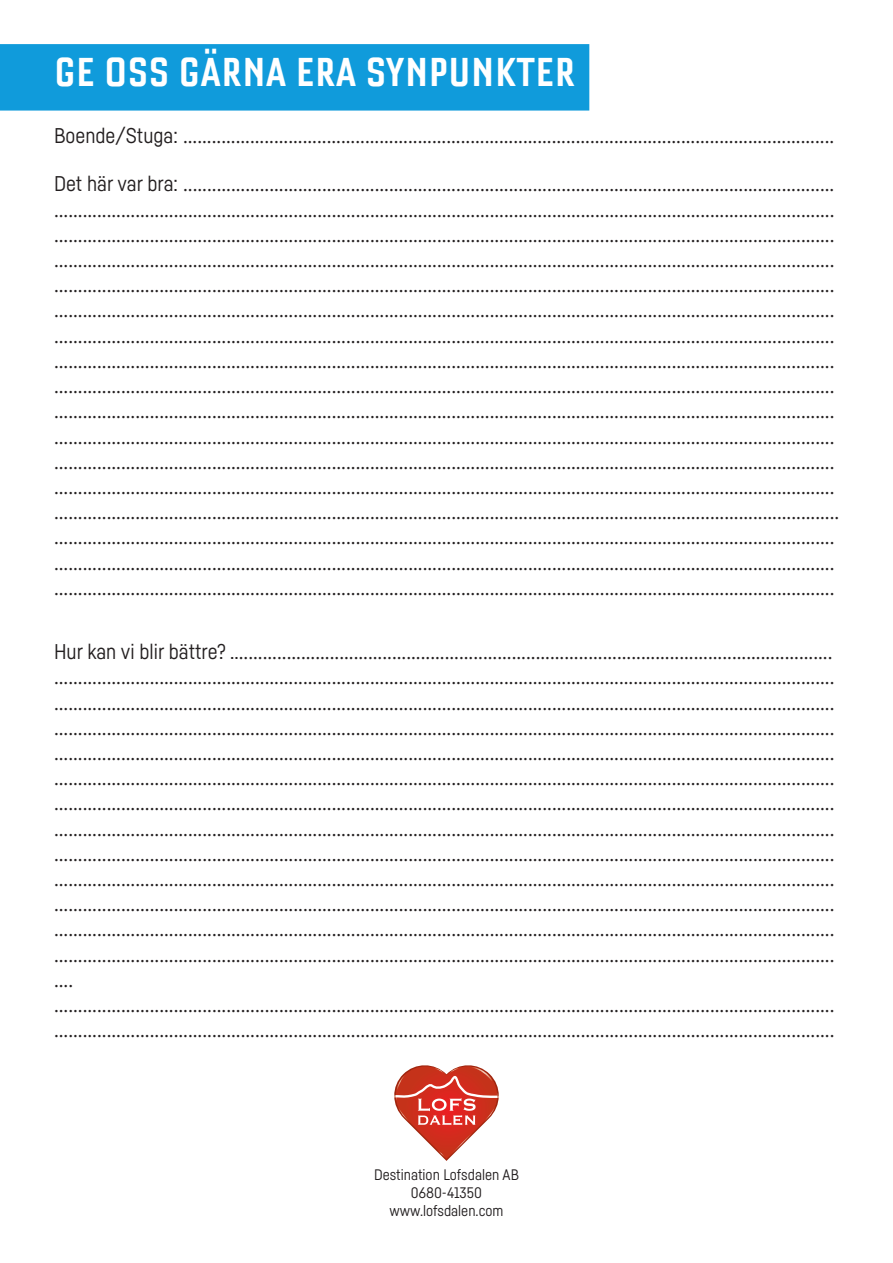
<style>
.page{position:relative;width:893px;height:1263px;background:#fff}
.page>*{position:absolute;margin:0;border:0;box-sizing:border-box;transform-origin:0 0}
.t1{font:700 condensed 49.5px "Bourgeois";color:#fff}
.t2{font:21px/25.2px "Minion Pro";color:#231f20}
.t3{font:15px "Fabrikat";color:#231f20}
.s1{font-family:"Fabrikat"}
</style>
<div class="page">
<div style="left:0;top:44px;width:589px;height:67px;background:#109bdb"></div>
<svg style="left:394px;top:1065px;width:105px;height:96px"></svg>
<p class="t1" style="left:54px;top:47px;width:523px">GE OSS GÄRNA ERA SYNPUNKTER</p>
<p class="t2" style="left:54px;top:124px;width:782px"><span class="s1">Boende/Stuga:</span> ........................................................................................................................................</p>
<p class="t2" style="left:54px;top:172px;width:787px"><span class="s1">Det här var bra:</span> ........................................................................................................................................ ................................................................................................................................................................... ................................................................................................................................................................... ................................................................................................................................................................... ................................................................................................................................................................... ................................................................................................................................................................... ................................................................................................................................................................... ................................................................................................................................................................... ................................................................................................................................................................... ................................................................................................................................................................... ................................................................................................................................................................... ................................................................................................................................................................... ................................................................................................................................................................... ....................................................................................................................................................................</p>
<p class="t2" style="left:54px;top:525px;width:782px">...................................................................................................................................................................</p>
<p class="t2" style="left:54px;top:550px;width:782px">...................................................................................................................................................................</p>
<p class="t2" style="left:54px;top:575px;width:782px">...................................................................................................................................................................</p>
<p class="t2" style="left:54px;top:640px;width:782px;text-align:justify"><span class="s1">Hur kan vi blir bättre? ..</span>............................................................................................................................ ................................................................................................................................................................... ................................................................................................................................................................... ................................................................................................................................................................... ................................................................................................................................................................... ................................................................................................................................................................... ................................................................................................................................................................... ................................................................................................................................................................... ................................................................................................................................................................... ................................................................................................................................................................... ................................................................................................................................................................... ................................................................................................................................................................... ................................................................................................................................................................... ....</p>
<p class="t2" style="left:54px;top:993px;width:782px">...................................................................................................................................................................</p>
<p class="t2" style="left:54px;top:1018px;width:782px">...................................................................................................................................................................</p>
<p class="t3" style="left:374px;top:1166px;width:146px">Destination Lofsdalen AB</p>
<p class="t3" style="left:411px;top:1184px;width:73px">0680-41350</p>
<p class="t3" style="left:389px;top:1202px;width:116px">www.lofsdalen.com</p>
</div>
